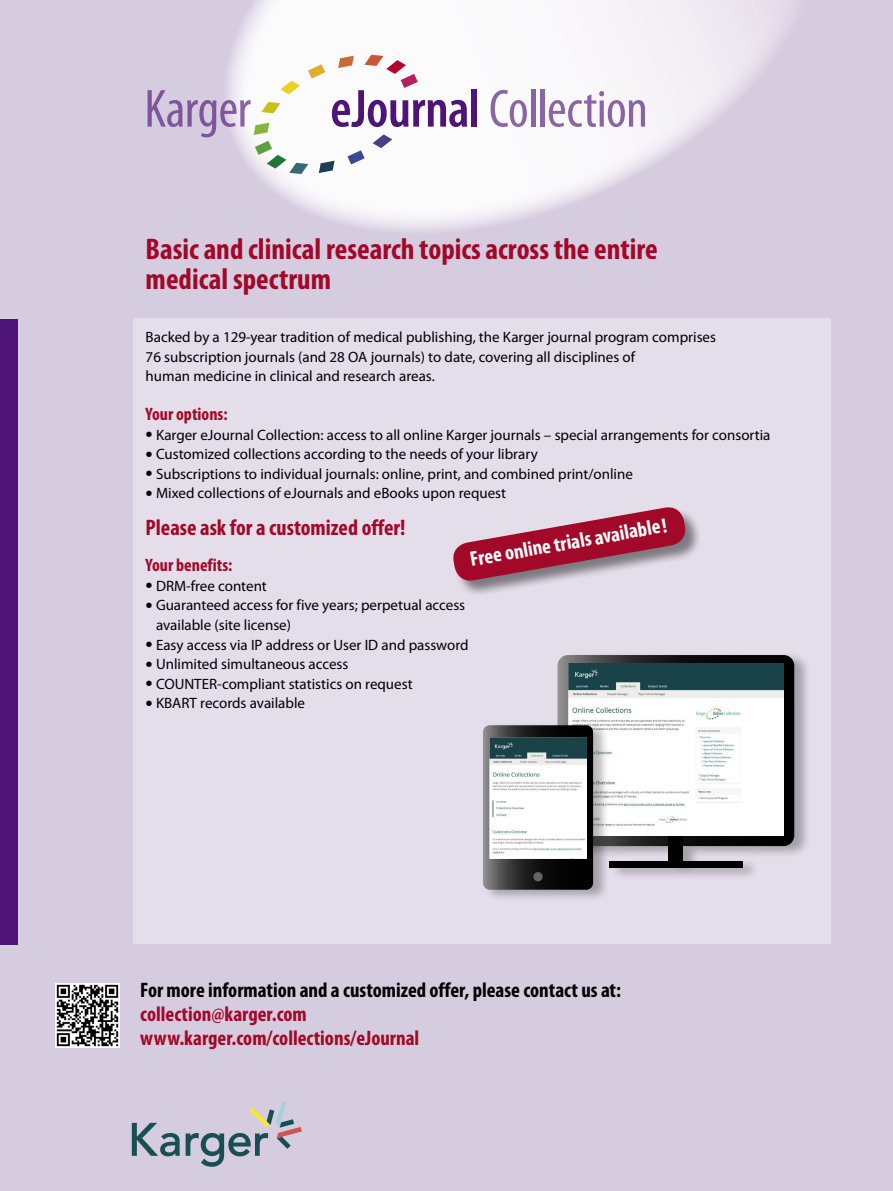
<style>
.page{position:relative;width:893px;height:1191px;background:#d6cce0}
.page>*{position:absolute;margin:0;border:0;box-sizing:border-box;transform-origin:0 0}
.t1{font:condensed 54px "Myriad Pro";letter-spacing:-.01em;color:rgb(78 20 120/.65)}
.t2{font:700 condensed 30px/30px "Myriad Pro";color:#a20827}
.t3{font:700 condensed 22.5px "Myriad Pro";color:#a20827}
.t4{font:700 condensed 21px "Myriad Pro";color:#000}
.t5{font:700 condensed 21px/24px "Myriad Pro";color:#a20827}
.t6{font:700 condensed 21px "Myriad Pro";color:#fff}
.t7{font:700 condensed 18px "Myriad Pro";color:#a20827}
.t8{font:15px/19.5px "Myriad Pro";color:#000}
.s1{font-weight:600;color:#4e1478}
.s2{font-size:25.5px}
</style>
<div class="page">
<svg style="left:227px;top:0;width:566px;height:231px"></svg>
<img style="left:56px;top:983px;width:64px;height:64px">
<div style="left:133px;top:318px;width:697px;height:625px;background:#e4ddea"></div>
<div style="left:454px;top:508px;width:247px;height:89px;background:#000;opacity:.45"></div>
<svg style="left:453px;top:507px;width:235px;height:76px"></svg>
<div style="left:0;top:319px;width:17px;height:625px;background:#4e1478"></div>
<div style="left:558px;top:651px;width:253px;height:229px;background:#000;opacity:.28"></div>
<svg style="left:557px;top:655px;width:237px;height:191px;background:#2c2c2c"></svg>
<div style="left:668px;top:835px;width:15px;height:26px;background:#000"></div>
<div style="left:609px;top:861px;width:133px;height:6px;background:#000"></div>
<img style="left:568px;top:663px;width:215px;height:172px">
<div style="left:484px;top:721px;width:125px;height:181px;background:#000;opacity:.28"></div>
<svg style="left:483px;top:725px;width:110px;height:164px;background:#303030"></svg>
<div style="left:533px;top:872px;width:10px;height:9px;background:#636363;border-radius:50%"></div>
<img style="left:489px;top:737px;width:98px;height:121px">
<svg style="left:132px;top:1101px;width:170px;height:65px"></svg>
<svg style="left:347px;top:150px;width:18px;height:14px"></svg>
<svg style="left:308px;top:64px;width:17px;height:14px"></svg>
<svg style="left:364px;top:55px;width:54px;height:33px;background:#eccdd3"></svg>
<svg style="left:255px;top:141px;width:53px;height:33px;background:#cedcd3"></svg>
<svg style="left:373px;top:134px;width:19px;height:14px"></svg>
<svg style="left:261px;top:102px;width:19px;height:11px"></svg>
<svg style="left:280px;top:81px;width:20px;height:13px"></svg>
<svg style="left:254px;top:123px;width:15px;height:12px"></svg>
<svg style="left:338px;top:56px;width:16px;height:12px"></svg>
<svg style="left:319px;top:161px;width:15px;height:12px"></svg>
<h1 class="t1" style="left:144px;top:80px;width:108px">Karger</h1>
<h1 class="t1" style="left:330px;top:80px;width:319px"><span class="s1">eJournal</span> Collection</h1>
<h2 class="t2" style="left:146px;top:234px;width:514px">Basic and clinical research topics across the entire medical spectrum</h2>
<p class="t8" style="left:146px;top:328px;width:572px">Backed by a 129-year tradition of medical publishing, the Karger journal program comprises<br>76 subscription journals (and 28 OA journals) to date, covering all disciplines of<br>human medicine in clinical and research areas.</p>
<p class="t7" style="left:146px;top:404px;width:84px">Your options:</p>
<p class="t8" style="left:146px;top:425px;width:626px"><span class="s2">•</span> Karger eJournal Collection: access to all online Karger journals – special arrangements for consortia</p>
<p class="t8" style="left:146px;top:445px;width:394px"><span class="s2">•</span> Customized collections according to the needs of your library</p>
<p class="t8" style="left:146px;top:464px;width:489px"><span class="s2">•</span> Subscriptions to individual journals: online, print, and combined print/online</p>
<p class="t8" style="left:146px;top:484px;width:362px"><span class="s2">•</span> Mixed collections of eJournals and eBooks upon request</p>
<h3 class="t3" style="left:146px;top:515px;width:261px">Please ask for a customized offer!</h3>
<p class="t7" style="left:146px;top:555px;width:88px">Your benefits:</p>
<p class="t8" style="left:146px;top:576px;width:123px"><span class="s2">•</span> DRM-free content</p>
<p class="t8" style="left:156px;top:596px;width:311px;text-indent:-10px"><span class="s2">•</span> Guaranteed access for five years; perpetual access available (site license)</p>
<p class="t8" style="left:146px;top:635px;width:324px"><span class="s2">•</span> Easy access via IP address or User ID and password</p>
<p class="t8" style="left:146px;top:654px;width:204px"><span class="s2">•</span> Unlimited simultaneous access</p>
<p class="t8" style="left:146px;top:674px;width:268px"><span class="s2">•</span> COUNTER-compliant statistics on request</p>
<p class="t8" style="left:146px;top:693px;width:161px"><span class="s2">•</span> KBART records available</p>
<h3 class="t6" style="left:468px;top:548px;width:201px;rotate:-10deg">Free online trials available!</h3>
<h3 class="t4" style="left:140px;top:978px;width:482px">For more information and a customized offer, please contact us at:</h3>
<h3 class="t5" style="left:140px;top:1002px;width:280px">collection@karger.com www.karger.com/collections/eJournal</h3>
</div>
